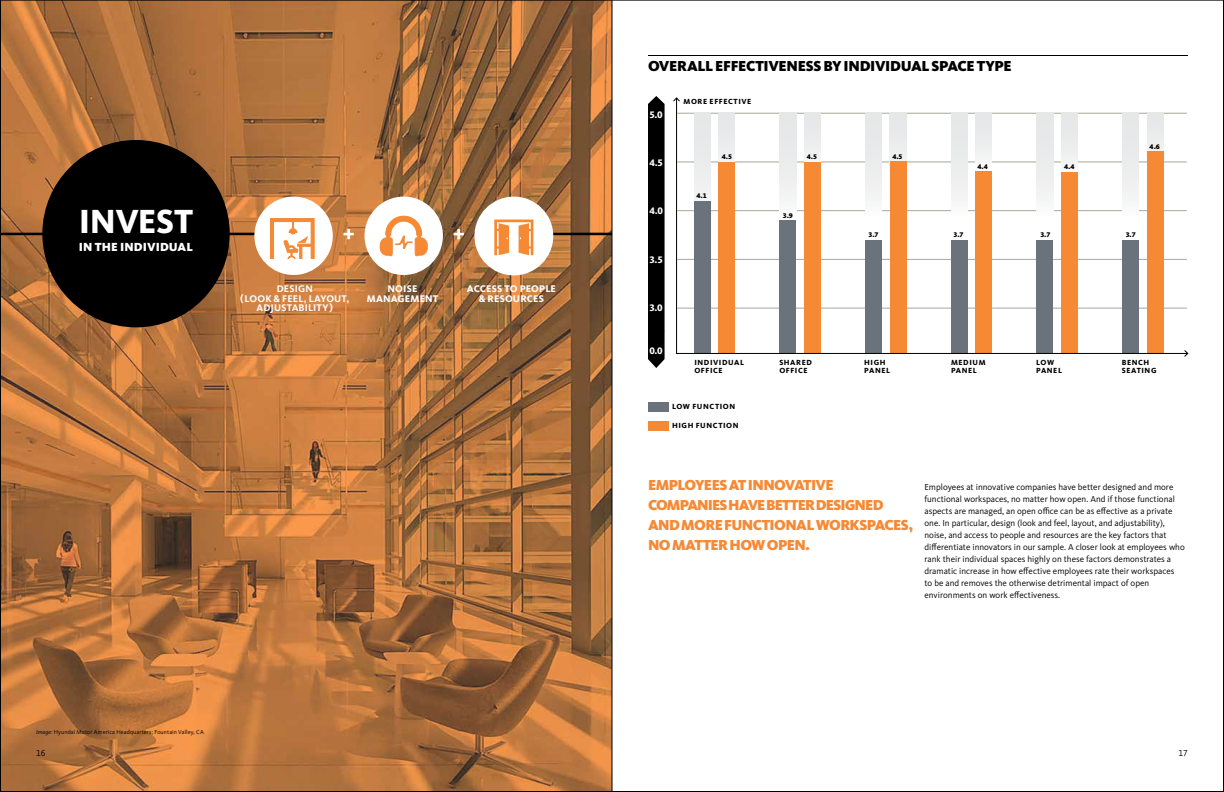
<style>
.page{position:relative;width:1224px;height:792px;background:#fff}
.page>*{position:absolute;margin:0;border:0;box-sizing:border-box;transform-origin:0 0}
.t1{font:800 34.7px "Kievit OT";letter-spacing:-.015em;color:#fff}
.t2{font:900 15px/20px "Kievit OT";letter-spacing:-.05em;color:#f68933}
.t3{font:900 15px "Kievit OT";letter-spacing:-.025em;color:#000}
.t4{font:900 12.1px "Kievit OT";letter-spacing:.005em;color:#fff}
.t5{font:800 10px/9.8px "Kievit OT";letter-spacing:.015em;color:#fff;text-align:center}
.t6{font:700 10px/9.8px "Kievit OT";letter-spacing:.015em;color:#fff;text-align:center}
.t7{font:800 9.8px "Kievit OT";color:#fff}
.t8{font:9px/12px "Kievit OT";color:#000}
.t9{font:800 7.7px/7.8px "Kievit OT";letter-spacing:.075em;color:#000}
.t10{font:900 7px "Kievit OT";color:#000}
.t11{font:6px "Kievit OT";letter-spacing:.015em;color:#000}
.s1{font-style:italic}
</style>
<div class="page">
<img style="left:2px;top:2px;width:609px;height:788px">
<hr style="left:0;top:233px;width:324px;height:2px;background:#000">
<hr style="left:532px;top:233px;width:80px;height:2px;background:#000">
<div style="left:42px;top:140px;width:188px;height:187px;background:#000;border-radius:50%"></div>
<hr style="left:648px;top:55px;width:540px;height:1px;background:#000">
<div style="left:254px;top:197px;width:79px;height:78px;background:#fff;border-radius:50%"></div>
<div style="left:365px;top:197px;width:78px;height:78px;background:#fff;border-radius:50%"></div>
<div style="left:474px;top:197px;width:79px;height:78px;background:#fff;border-radius:50%"></div>
<svg style="left:494px;top:220px;width:39px;height:35px"></svg>
<svg style="left:344px;top:229px;width:10px;height:10px"></svg>
<svg style="left:454px;top:229px;width:10px;height:10px"></svg>
<svg style="left:270px;top:218px;width:45px;height:41px"></svg>
<svg style="left:379px;top:215px;width:49px;height:42px"></svg>
<div style="left:648px;top:421px;width:20px;height:10px;background:#f68933"></div>
<div style="left:648px;top:403px;width:20px;height:9px;background:#6a737b"></div>
<svg style="left:648px;top:96px;width:17px;height:272px;background:#0e0e0e"></svg>
<svg style="left:676px;top:102px;width:511px;height:252px"></svg>
<svg style="left:673px;top:98px;width:7px;height:4px"></svg>
<svg style="left:1184px;top:350px;width:4px;height:7px"></svg>
<hr style="left:612px;top:0;width:1px;height:792px;background:#000">
<h2 class="t3" style="left:648px;top:57px;width:365px">OVERALL EFFECTIVENESS BY INDIVIDUAL SPACE TYPE</h2>
<h1 class="t1" style="left:79px;top:201px;width:116px">INVEST</h1>
<h3 class="t4" style="left:79px;top:240px;width:116px">IN THE INDIVIDUAL</h3>
<p class="t6" style="left:240px;top:284px;width:111px">DESIGN<br>(LOOK &amp; FEEL, LAYOUT,<br>ADJUSTABILITY)</p>
<p class="t5" style="left:367px;top:283px;width:73px">NOISE<br>MANAGEMENT</p>
<p class="t5" style="left:467px;top:283px;width:91px">ACCESS TO PEOPLE &amp; RESOURCES</p>
<p class="t7" style="left:649px;top:109px;width:15px">5.0</p>
<p class="t7" style="left:649px;top:157px;width:15px">4.5</p>
<p class="t7" style="left:649px;top:205px;width:15px">4.0</p>
<p class="t7" style="left:649px;top:254px;width:15px">3.5</p>
<p class="t9" style="left:684px;top:97px;width:69px">MORE EFFECTIVE</p>
<p class="t10" style="left:696px;top:191px;width:12px">4.1</p>
<p class="t10" style="left:722px;top:153px;width:12px">4.5</p>
<p class="t7" style="left:649px;top:302px;width:15px">3.0</p>
<p class="t7" style="left:649px;top:345px;width:15px">0.0</p>
<p class="t9" style="left:694px;top:359px;width:51px">INDIVIDUAL<br>OFFICE</p>
<p class="t9" style="left:672px;top:403px;width:65px">LOW FUNCTION</p>
<p class="t9" style="left:672px;top:421px;width:68px">HIGH FUNCTION</p>
<p class="t10" style="left:807px;top:153px;width:12px">4.5</p>
<p class="t10" style="left:783px;top:211px;width:12px">3.9</p>
<p class="t10" style="left:892px;top:153px;width:12px">4.5</p>
<p class="t10" style="left:977px;top:162px;width:12px">4.4</p>
<p class="t10" style="left:1064px;top:162px;width:12px">4.4</p>
<p class="t10" style="left:1150px;top:142px;width:12px">4.6</p>
<p class="t10" style="left:869px;top:230px;width:12px">3.7</p>
<p class="t10" style="left:954px;top:230px;width:12px">3.7</p>
<p class="t10" style="left:1040px;top:230px;width:12px">3.7</p>
<p class="t10" style="left:1126px;top:230px;width:12px">3.7</p>
<p class="t9" style="left:779px;top:359px;width:34px">SHARED<br>OFFICE</p>
<p class="t9" style="left:864px;top:359px;width:28px">HIGH<br>PANEL</p>
<p class="t9" style="left:951px;top:359px;width:36px">MEDIUM<br>PANEL</p>
<p class="t9" style="left:1036px;top:359px;width:28px">LOW<br>PANEL</p>
<p class="t9" style="left:1122px;top:359px;width:36px">BENCH<br>SEATING</p>
<h2 class="t2" style="left:648px;top:475px;width:267px">EMPLOYEES AT INNOVATIVE<br>COMPANIES HAVE BETTER DESIGNED<br>AND MORE FUNCTIONAL WORKSPACES,<br>NO MATTER HOW OPEN.</h2>
<p class="t8" style="left:925px;top:481px;width:262px">Employees at innovative companies have better designed and more functional workspaces, no matter how open. And if those functional aspects are managed, an open office can be as effective as a private one. In particular, design (look and feel, layout, and adjustability), noise, and access to people and resources are the key factors that differentiate innovators in our sample. A closer look at employees who rank their individual spaces highly on these factors demonstrates a dramatic increase in how effective employees rate their workspaces<br>to be and removes the otherwise detrimental impact of open environments on work effectiveness.</p>
<p class="t11" style="left:36px;top:728px;width:169px"><span class="s1">Image:</span> Hyundai Motor America Headquarters; Fountain Valley, CA</p>
<p class="t8" style="left:36px;top:747px;width:11px">16</p>
<p class="t8" style="left:1179px;top:747px;width:11px">17</p>
</div>
